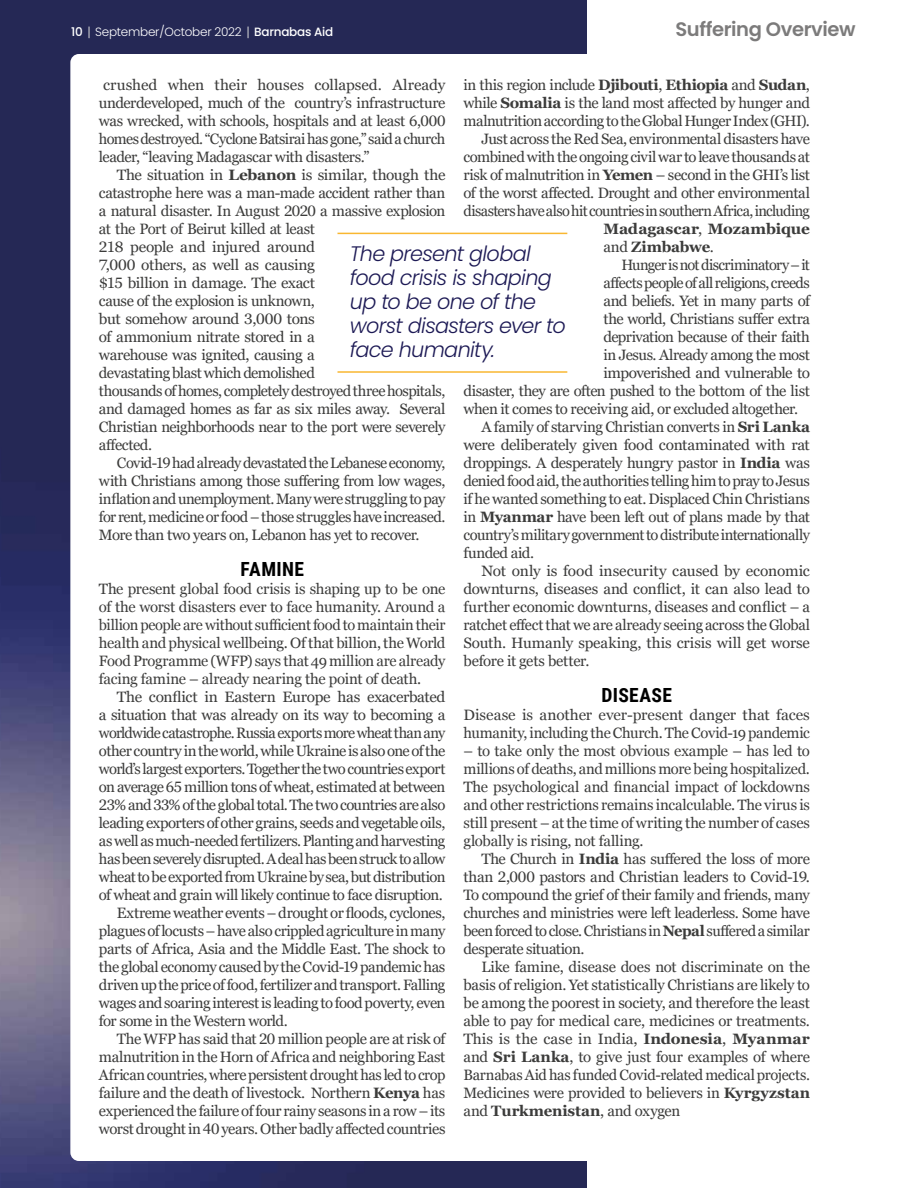
<style>
.page{position:relative;width:918px;height:1188px;background:#fff}
.page>*{position:absolute;margin:0;border:0;box-sizing:border-box;transform-origin:0 0}
.t1{font:italic 300 21px/24px "Poppins";letter-spacing:-.03em;color:#1d1a55}
.t2{font:600 19.5px "Poppins";letter-spacing:-.02em;color:#7c7b7b}
.t3{font:700 19.5px "Roboto Condensed";letter-spacing:.02em;color:#000}
.t4{font:15px/18px "Georgia Pro";letter-spacing:-.03em;color:#3c3c3b;text-align:justify}
.t5{font:15px/18px "Georgia";letter-spacing:-.01em;color:#3c3c3b;text-align:justify}
.t6{font:15px "Georgia Pro";letter-spacing:-.005em;color:#3c3c3b}
.t7{font:15px "Georgia Pro";color:#3c3c3b}
.t8{font:700 15px "Georgia Pro";letter-spacing:-.01em;color:#3c3c3b}
.t9{font:300 12px "Poppins";letter-spacing:-.02em;color:#fff}
.s1{font-weight:500}
.s2{font-weight:700}
.s3{font-weight:400}
</style>
<div class="page">
<img style="left:0;top:0;width:586px;height:1188px">
<div style="left:70px;top:54px;width:801px;height:1107px;background:#fff;border-radius:9px"></div>
<hr style="left:338px;top:233px;width:229px;height:1px;background:#f9b731">
<hr style="left:338px;top:371px;width:229px;height:2px;background:#f9b731">
<p class="t9" style="left:71px;top:25px;width:264px"><span class="s1">10</span> September/October 2022 <span class="s1">Barnabas Aid</span></p>
<h2 class="t2" style="left:675px;top:18px;width:182px">Suffering Overview</h2>
<p class="t4" style="left:99px;top:76px;width:348px">crushed when their houses collapsed. Already underdeveloped, much of the country’s infrastructure was wrecked, with schools, hospitals and at least 6,000 homes destroyed. “Cyclone Batsirai has gone,” said a church leader, “leaving Madagascar with disasters.”</p>
<p class="t4" style="left:99px;top:166px;width:348px;text-align:left;text-indent:18px">The situation in <span class="s2">Lebanon</span> is similar, though the catastrophe here was a man-made accident rather than a natural disaster. In August 2020 a massive explosion at the Port of Beirut killed at least<br>218 people and injured around<br>7,000 others, as well as causing<br>$15 billion in damage. The exact<br>cause of the explosion is unknown,<br>but somehow around 3,000 tons<br>of ammonium nitrate stored in a<br>warehouse was ignited, causing a<br>devastating blast which demolished<br>thousands of homes, completely destroyed three hospitals, and damaged homes as far as six miles away. Several Christian neighborhoods near to the port were severely affected.</p>
<p class="t4" style="left:99px;top:454px;width:348px;text-indent:18px">Covid-19 had already devastated the Lebanese economy, with Christians among those suffering from low wages, inflation and unemployment. Many were struggling to pay for rent, medicine or food – those struggles have increased.<br>More than two years on, Lebanon has yet to recover.</p>
<h2 class="t3" style="left:240px;top:555px;width:65px">FAMINE</h2>
<p class="t5" style="left:99px;top:579px;width:348px">The present global food crisis is shaping up to be one of the worst disasters ever to face humanity. Around a billion people are without sufficient food to maintain their health and physical wellbeing. Of that billion, the World Food Programme (WFP) says that 49 million are already facing famine – already nearing the point of death.</p>
<p class="t4" style="left:117px;top:688px;width:330px">The conflict in Eastern Europe has exacerbated</p>
<p class="t4" style="left:99px;top:706px;width:348px">a situation that was already on its way to becoming a</p>
<p class="t4" style="left:99px;top:724px;width:348px">worldwide catastrophe. Russia exports more wheat than any</p>
<p class="t4" style="left:99px;top:742px;width:348px">other country in the world, while Ukraine is also one of the</p>
<p class="t4" style="left:99px;top:760px;width:348px">world’s largest exporters. Together the two countries export</p>
<p class="t4" style="left:99px;top:778px;width:348px">on average 65 million tons of wheat, estimated at between</p>
<p class="t4" style="left:99px;top:796px;width:348px">23% and 33% of the global total. The two countries are also</p>
<p class="t4" style="left:99px;top:814px;width:348px">leading exporters of other grains, seeds and vegetable oils,</p>
<p class="t4" style="left:99px;top:832px;width:348px">as well as much-needed fertilizers. Planting and harvesting</p>
<p class="t4" style="left:99px;top:850px;width:348px">has been severely disrupted. A deal has been struck to allow</p>
<p class="t4" style="left:99px;top:868px;width:348px">wheat to be exported from Ukraine by sea, but distribution</p>
<p class="t4" style="left:99px;top:886px;width:345px">of wheat and grain will likely continue to face disruption.</p>
<p class="t4" style="left:117px;top:904px;width:330px">Extreme weather events – drought or floods, cyclones,</p>
<p class="t4" style="left:99px;top:922px;width:348px">plagues of locusts – have also crippled agriculture in many</p>
<p class="t4" style="left:99px;top:940px;width:348px">parts of Africa, Asia and the Middle East. The shock to</p>
<p class="t4" style="left:99px;top:958px;width:348px">the global economy caused by the Covid-19 pandemic has</p>
<p class="t4" style="left:99px;top:976px;width:348px">driven up the price of food, fertilizer and transport. Falling</p>
<p class="t4" style="left:99px;top:994px;width:348px">wages and soaring interest is leading to food poverty, even</p>
<p class="t4" style="left:99px;top:1012px;width:190px">for some in the Western world.</p>
<p class="t4" style="left:117px;top:1030px;width:330px">The WFP has said that 20 million people are at risk of</p>
<p class="t4" style="left:99px;top:1048px;width:348px">malnutrition in the Horn of Africa and neighboring East</p>
<p class="t4" style="left:99px;top:1066px;width:348px">African countries, where persistent drought has led to crop</p>
<p class="t4" style="left:99px;top:1084px;width:348px">failure and the death of livestock. Northern <span class="s2">Kenya</span> has</p>
<p class="t4" style="left:99px;top:1102px;width:348px">experienced the failure of four rainy seasons in a row – its</p>
<p class="t4" style="left:99px;top:1120px;width:348px">worst drought in 40 years. Other badly affected countries</p>
<p class="t4" style="left:463px;top:76px;width:348px">in this region include <span class="s2">Djibouti</span>, <span class="s2">Ethiopia</span> and <span class="s2">Sudan</span>,</p>
<p class="t4" style="left:463px;top:94px;width:348px">while <span class="s2">Somalia</span> is the land most affected by hunger and</p>
<p class="t4" style="left:463px;top:112px;width:348px">malnutrition according to the Global Hunger Index (GHI).</p>
<p class="t4" style="left:481px;top:130px;width:330px">Just across the Red Sea, environmental disasters have</p>
<p class="t4" style="left:463px;top:148px;width:348px">combined with the ongoing civil war to leave thousands at</p>
<p class="t4" style="left:463px;top:166px;width:348px">risk of malnutrition in <span class="s2">Yemen</span> – second in the GHI’s list</p>
<p class="t4" style="left:463px;top:184px;width:348px">of the worst affected. Drought and other environmental</p>
<p class="t4" style="left:463px;top:202px;width:348px">disasters have also hit countries in southern Africa, including</p>
<p class="t8" style="left:603px;top:220px;width:208px">Madagascar<span class="s3">,</span> Mozambique</p>
<p class="t8" style="left:603px;top:238px;width:112px"><span class="s3">and</span> Zimbabwe<span class="s3">.</span></p>
<p class="t4" style="left:621px;top:256px;width:190px">Hunger is not discriminatory – it</p>
<p class="t4" style="left:603px;top:274px;width:208px">affects people of all religions, creeds</p>
<p class="t4" style="left:603px;top:292px;width:208px">and beliefs. Yet in many parts of</p>
<p class="t4" style="left:603px;top:310px;width:208px">the world, Christians suffer extra</p>
<p class="t4" style="left:603px;top:328px;width:208px">deprivation because of their faith</p>
<p class="t4" style="left:603px;top:346px;width:208px">in Jesus. Already among the most</p>
<p class="t4" style="left:603px;top:364px;width:208px">impoverished and vulnerable to</p>
<p class="t4" style="left:463px;top:382px;width:348px">disaster, they are often pushed to the bottom of the list</p>
<p class="t4" style="left:463px;top:400px;width:336px">when it comes to receiving aid, or excluded altogether.</p>
<p class="t4" style="left:481px;top:418px;width:330px">A family of starving Christian converts in <span class="s2">Sri Lanka</span></p>
<p class="t4" style="left:463px;top:436px;width:348px">were deliberately given food contaminated with rat</p>
<p class="t4" style="left:463px;top:454px;width:348px">droppings. A desperately hungry pastor in <span class="s2">India</span> was</p>
<p class="t4" style="left:463px;top:472px;width:348px">denied food aid, the authorities telling him to pray to Jesus</p>
<p class="t4" style="left:463px;top:490px;width:348px">if he wanted something to eat. Displaced Chin Christians</p>
<p class="t4" style="left:463px;top:508px;width:348px">in <span class="s2">Myanmar</span> have been left out of plans made by that</p>
<p class="t4" style="left:463px;top:526px;width:348px">country’s military government to distribute internationally</p>
<p class="t4" style="left:463px;top:544px;width:72px">funded aid.</p>
<p class="t7" style="left:481px;top:562px;width:330px">Not only is food insecurity caused by economic</p>
<p class="t6" style="left:463px;top:580px;width:348px">downturns, diseases and conflict, it can also lead to</p>
<p class="t6" style="left:463px;top:598px;width:348px">further economic downturns, diseases and conflict – a</p>
<p class="t4" style="left:463px;top:616px;width:348px">ratchet effect that we are already seeing across the Global</p>
<p class="t6" style="left:463px;top:634px;width:348px">South. Humanly speaking, this crisis will get worse</p>
<p class="t4" style="left:463px;top:652px;width:127px">before it gets better.</p>
<h2 class="t3" style="left:602px;top:681px;width:72px">DISEASE</h2>
<p class="t5" style="left:463px;top:705px;width:348px">Disease is another ever-present danger that faces humanity, including the Church. The Covid-19 pandemic</p>
<p class="t5" style="left:463px;top:741px;width:348px">– to take only the most obvious example – has led to millions of deaths, and millions more being hospitalized.<br>The psychological and financial impact of lockdowns and other restrictions remains incalculable. The virus is still present – at the time of writing the number of cases globally is rising, not falling.</p>
<p class="t4" style="left:463px;top:850px;width:348px;text-indent:18px">The Church in <span class="s2">India</span> has suffered the loss of more than 2,000 pastors and Christian leaders to Covid-19.<br>To compound the grief of their family and friends, many churches and ministries were left leaderless. Some have been forced to close. Christians in <span class="s2">Nepal</span> suffered a similar desperate situation.</p>
<p class="t4" style="left:463px;top:958px;width:348px;text-indent:18px">Like famine, disease does not discriminate on the basis of religion. Yet statistically Christians are likely to be among the poorest in society, and therefore the least able to pay for medical care, medicines or treatments.<br>This is the case in India, <span class="s2">Indonesia</span>, <span class="s2">Myanmar </span>and <span class="s2">Sri Lanka</span>, to give just four examples of where Barnabas Aid has funded Covid-related medical projects.<br>Medicines were provided to believers in <span class="s2">Kyrgyzstan </span>and <span class="s2">Turkmenistan</span>, and oxygen</p>
<h1 class="t1" style="left:350px;top:242px;width:217px">The present global food crisis is shaping up to be one of the worst disasters ever to face humanity.</h1>
</div>
